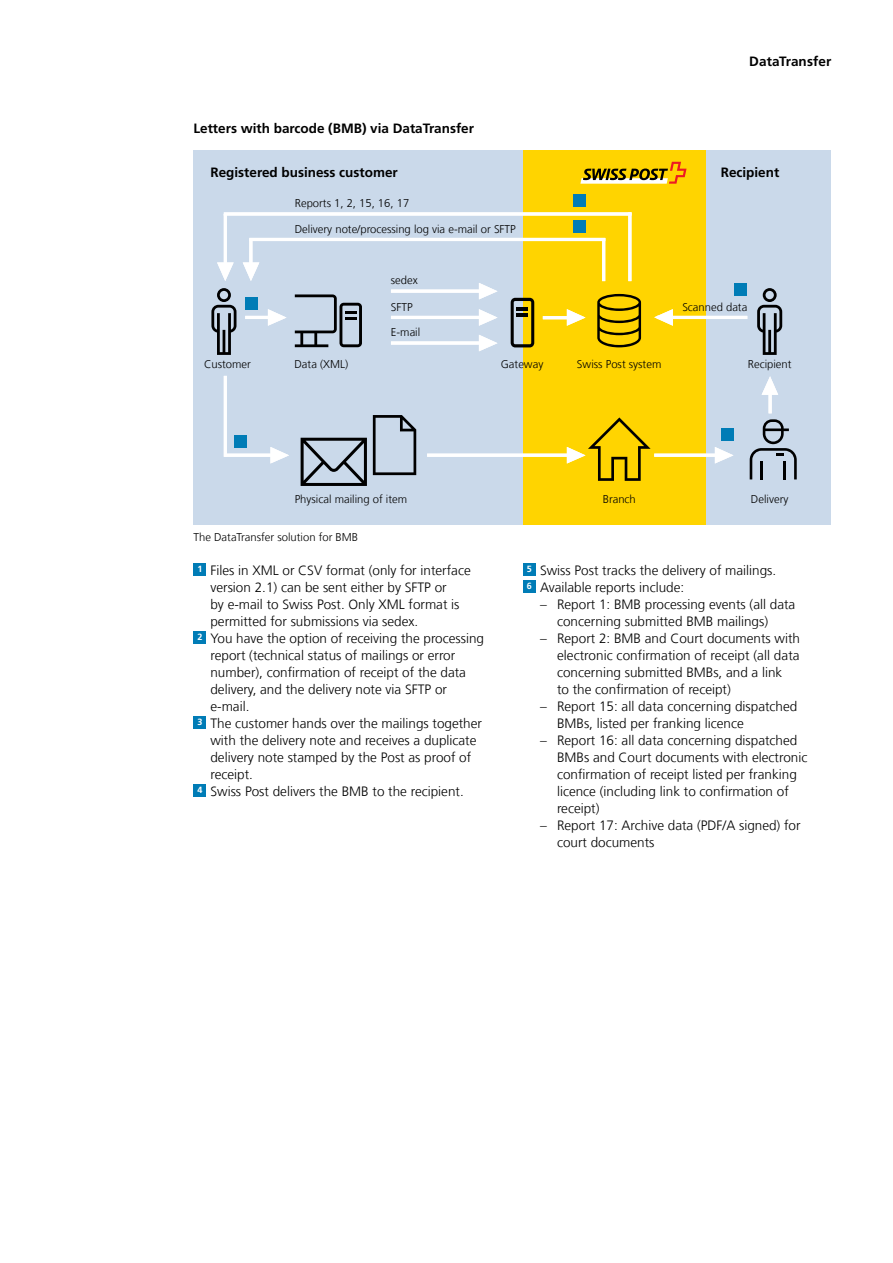
<style>
.page{position:relative;width:893px;height:1263px;background:#fff}
.page>*{position:absolute;margin:0;border:0;box-sizing:border-box;transform-origin:0 0}
.t1{font:300 13.5px/17px "Frutiger";color:#000}
.t2{font:700 13.5px "Frutiger";color:#000}
.t3{font:300 11.25px "Frutiger";color:#000}
</style>
<div class="page">
<div style="left:523px;top:563px;width:13px;height:12px;background:#007cb6"></div>
<div style="left:523px;top:580px;width:13px;height:12px;background:#007cb6"></div>
<div style="left:193px;top:563px;width:13px;height:12px;background:#007cb6"></div>
<div style="left:193px;top:631px;width:13px;height:12px;background:#007cb6"></div>
<div style="left:193px;top:716px;width:13px;height:12px;background:#007cb6"></div>
<div style="left:193px;top:784px;width:13px;height:12px;background:#007cb6"></div>
<div style="left:193px;top:150px;width:638px;height:374px;background:#cad9ea"></div>
<div style="left:523px;top:150px;width:183px;height:374px;background:#ffd400"></div>
<svg style="left:217px;top:262px;width:17px;height:19px"></svg>
<hr style="left:224px;top:214px;width:3px;height:57px;background:#fff">
<svg style="left:567px;top:309px;width:18px;height:17px"></svg>
<hr style="left:543px;top:316px;width:28px;height:3px;background:#fff">
<svg style="left:270px;top:447px;width:19px;height:16px"></svg>
<hr style="left:225px;top:454px;width:49px;height:3px;background:#fff">
<hr style="left:427px;top:454px;width:143px;height:3px;background:#fff">
<svg style="left:715px;top:447px;width:18px;height:16px"></svg>
<hr style="left:654px;top:454px;width:72px;height:3px;background:#fff">
<svg style="left:243px;top:262px;width:16px;height:19px"></svg>
<hr style="left:249px;top:239px;width:3px;height:35px;background:#fff">
<hr style="left:224px;top:212px;width:407px;height:4px;background:#fff">
<hr style="left:249px;top:238px;width:356px;height:3px;background:#fff">
<hr style="left:628px;top:212px;width:3px;height:69px;background:#fff">
<hr style="left:602px;top:238px;width:3px;height:43px;background:#fff">
<hr style="left:224px;top:376px;width:3px;height:81px;background:#fff">
<svg style="left:654px;top:309px;width:19px;height:17px"></svg>
<hr style="left:657px;top:316px;width:90px;height:3px;background:#fff">
<svg style="left:768px;top:395px;width:4px;height:18px"></svg>
<svg style="left:762px;top:376px;width:16px;height:19px"></svg>
<div style="left:574px;top:220px;width:12px;height:13px;background:#007cb6"></div>
<div style="left:234px;top:435px;width:13px;height:13px;background:#007cb6"></div>
<div style="left:721px;top:428px;width:12px;height:13px;background:#007cb6"></div>
<div style="left:735px;top:283px;width:12px;height:13px;background:#007cb6"></div>
<div style="left:574px;top:194px;width:12px;height:13px;background:#007cb6"></div>
<svg style="left:391px;top:289px;width:88px;height:4px"></svg>
<hr style="left:391px;top:341px;width:94px;height:4px;background:#fff">
<svg style="left:479px;top:283px;width:19px;height:16px"></svg>
<hr style="left:391px;top:316px;width:94px;height:3px;background:#fff">
<svg style="left:479px;top:309px;width:19px;height:17px"></svg>
<svg style="left:479px;top:335px;width:19px;height:16px"></svg>
<svg style="left:268px;top:309px;width:19px;height:17px"></svg>
<div style="left:245px;top:297px;width:13px;height:13px;background:#007cb6"></div>
<hr style="left:245px;top:316px;width:29px;height:3px;background:#fff">
<svg style="left:567px;top:417px;width:84px;height:64px"></svg>
<svg style="left:750px;top:419px;width:47px;height:60px"></svg>
<svg style="left:597px;top:294px;width:44px;height:53px"></svg>
<svg style="left:301px;top:438px;width:66px;height:48px"></svg>
<svg style="left:373px;top:415px;width:43px;height:60px"></svg>
<svg style="left:511px;top:298px;width:23px;height:49px"></svg>
<svg style="left:211px;top:288px;width:25px;height:67px"></svg>
<svg style="left:295px;top:294px;width:67px;height:53px"></svg>
<svg style="left:757px;top:288px;width:25px;height:67px"></svg>
<svg style="left:580px;top:162px;width:107px;height:22px"></svg>
<p class="t2" style="left:749px;top:53px;width:84px">DataTransfer</p>
<h2 class="t2" style="left:193px;top:120px;width:282px">Letters with barcode (BMB) via DataTransfer</h2>
<p class="t2" style="left:210px;top:165px;width:189px">Registered business customer</p>
<p class="t2" style="left:721px;top:165px;width:60px">Recipient</p>
<p class="t3" style="left:295px;top:197px;width:116px">Reports 1, 2, 15, 16, 17</p>
<p class="t3" style="left:295px;top:222px;width:223px">Delivery note/processing log via e-mail or SFTP</p>
<p class="t3" style="left:391px;top:274px;width:28px">sedex</p>
<p class="t3" style="left:391px;top:300px;width:23px">SFTP</p>
<p class="t3" style="left:682px;top:300px;width:67px">Scanned data</p>
<p class="t3" style="left:391px;top:326px;width:31px">E-mail</p>
<p class="t3" style="left:204px;top:358px;width:48px">Customer</p>
<p class="t3" style="left:294px;top:358px;width:55px">Data (XML)</p>
<p class="t3" style="left:501px;top:358px;width:44px">Gateway</p>
<p class="t3" style="left:577px;top:358px;width:86px">Swiss Post system</p>
<p class="t3" style="left:748px;top:358px;width:45px">Recipient</p>
<p class="t3" style="left:295px;top:492px;width:114px">Physical mailing of item</p>
<p class="t3" style="left:603px;top:492px;width:35px">Branch</p>
<p class="t3" style="left:751px;top:492px;width:39px">Delivery</p>
<p class="t3" style="left:193px;top:531px;width:166px">The DataTransfer solution for BMB</p>
<p class="t1" style="left:210px;top:562px;width:262px;text-indent:-13px"><sup>1</sup> Files in XML or CSV format (only for interface version 2.1) can be sent either by SFTP or<br>by e-mail to Swiss Post. Only XML format is permitted for submissions via sedex.</p>
<p class="t1" style="left:210px;top:630px;width:275px;text-indent:-13px"><sup>2</sup> You have the option of receiving the processing report (technical status of mailings or error number), confirmation of receipt of the data delivery, and the delivery note via SFTP or e-mail.</p>
<p class="t1" style="left:210px;top:715px;width:273px;text-indent:-13px"><sup>3</sup> The customer hands over the mailings together with the delivery note and receives a duplicate delivery note stamped by the Post as proof of receipt.</p>
<p class="t1" style="left:197px;top:783px;width:268px"><sup>4</sup> Swiss Post delivers the BMB to the recipient.</p>
<p class="t1" style="left:527px;top:562px;width:251px"><sup>5</sup> Swiss Post tracks the delivery of mailings.</p>
<p class="t1" style="left:527px;top:579px;width:159px"><sup>6</sup> Available reports include:</p>
<p class="t1" style="left:557px;top:596px;width:240px;text-indent:-17px">– Report 1: BMB processing events (all data concerning submitted BMB mailings)</p>
<p class="t1" style="left:557px;top:630px;width:245px;text-indent:-17px">– Report 2: BMB and Court documents with electronic confirmation of receipt (all data concerning submitted BMBs, and a link<br>to the confirmation of receipt)</p>
<p class="t1" style="left:557px;top:698px;width:242px;text-indent:-17px">– Report 15: all data concerning dispatched<br>BMBs, listed per franking licence</p>
<p class="t1" style="left:557px;top:732px;width:252px;text-indent:-17px">– Report 16: all data concerning dispatched BMBs and Court documents with electronic confirmation of receipt listed per franking licence (including link to confirmation of receipt)</p>
<p class="t1" style="left:557px;top:817px;width:245px;text-indent:-17px">– Report 17: Archive data (PDF/A signed) for court documents</p>
</div>
